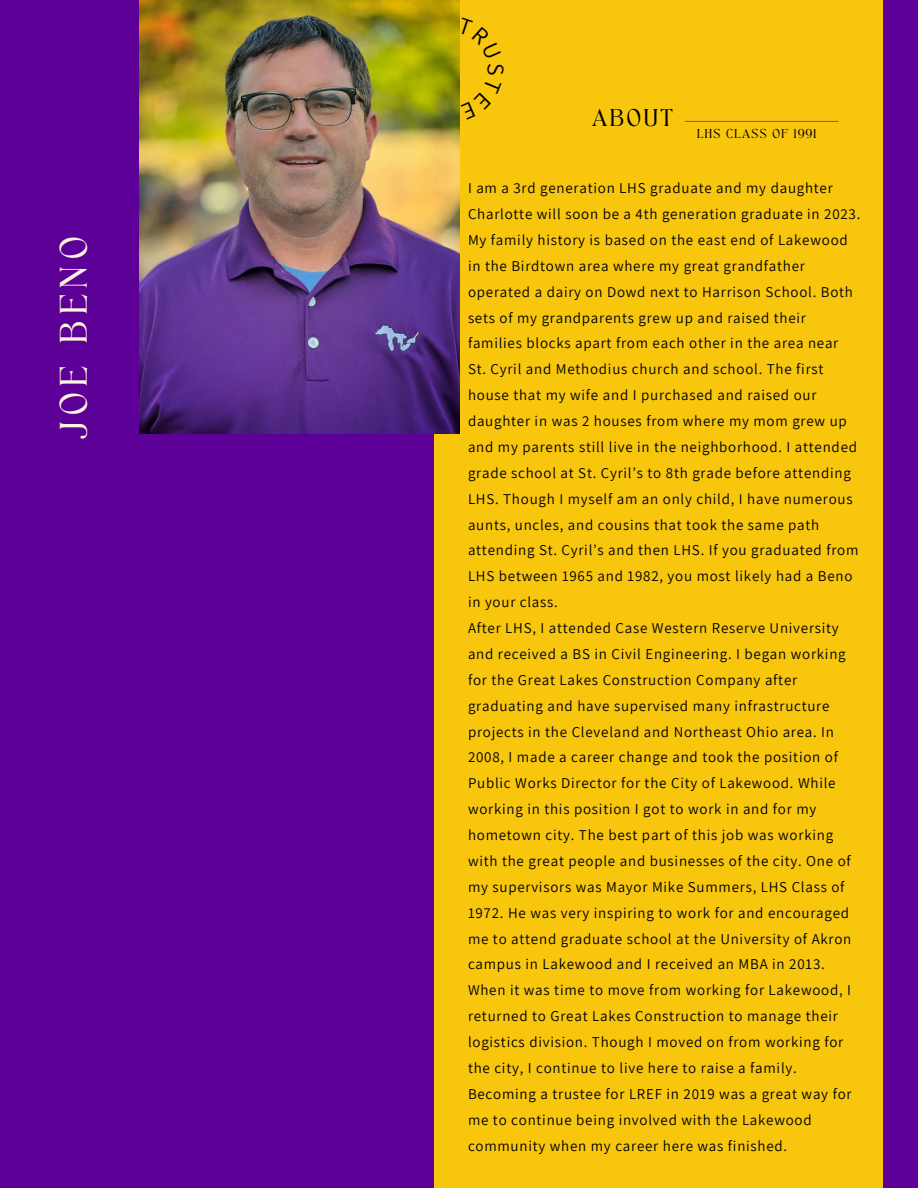
<style>
.page{position:relative;width:918px;height:1188px;background:#5d0098}
.page>*{position:absolute;margin:0;border:0;box-sizing:border-box;transform-origin:0 0}
.t1{font:26.85px "TAN Angleton";letter-spacing:.18em;color:#fff4de}
.t2{font:23.7px "Assistant";color:#000}
.t3{font:16.95px "TAN Angleton";letter-spacing:.085em;color:#000}
.t4{font:15px/25.8px "Assistant";letter-spacing:.05em;color:#000}
.t5{font:9px "TAN Angleton";letter-spacing:.085em;color:#000}
</style>
<div class="page">
<div style="left:434px;top:0;width:449px;height:1188px;background:#f9c60e"></div>
<img style="left:140px;top:0;width:319px;height:434px">
<hr style="left:685px;top:121px;width:153px;height:1px;background:#8d54ad">
<svg style="left:457px;top:17px;width:3px;height:42px"></svg>
<h1 class="t1" style="left:60px;top:440px;width:206px;rotate:-90deg">JOE BENO</h1>
<h2 class="t2" style="left:512px;top:63px;width:14px;rotate:90deg">S</h2>
<p class="t3" style="left:591px;top:109px;width:83px">ABOUT</p>
<p class="t5" style="left:697px;top:128px;width:121px">LHS CLASS OF 1991</p>
<p class="t4" style="left:468px;top:175px;width:394px">I am a 3rd generation LHS graduate and my daughter Charlotte will soon be a 4th generation graduate in 2023.<br>My family history is based on the east end of Lakewood in the Birdtown area where my great grandfather operated a dairy on Dowd next to Harrison School. Both sets of my grandparents grew up and raised their families blocks apart from each other in the area near<br>St. Cyril and Methodius church and school. The first house that my wife and I purchased and raised our daughter in was 2 houses from where my mom grew up and my parents still live in the neighborhood. I attended grade school at St. Cyril’s to 8th grade before attending LHS. Though I myself am an only child, I have numerous aunts, uncles, and cousins that took the same path attending St. Cyril’s and then LHS. If you graduated from LHS between 1965 and 1982, you most likely had a Beno in your class.<br>After LHS, I attended Case Western Reserve University and received a BS in Civil Engineering. I began working for the Great Lakes Construction Company after graduating and have supervised many infrastructure projects in the Cleveland and Northeast Ohio area. In 2008, I made a career change and took the position of Public Works Director for the City of Lakewood. While working in this position I got to work in and for my hometown city. The best part of this job was working with the great people and businesses of the city. One of my supervisors was Mayor Mike Summers, LHS Class of 1972. He was very inspiring to work for and encouraged me to attend graduate school at the University of Akron campus in Lakewood and I received an MBA in 2013.<br>When it was time to move from working for Lakewood, I returned to Great Lakes Construction to manage their logistics division. Though I moved on from working for the city, I continue to live here to raise a family.<br>Becoming a trustee for LREF in 2019 was a great way for me to continue being involved with the Lakewood community when my career here was finished.</p>
</div>
